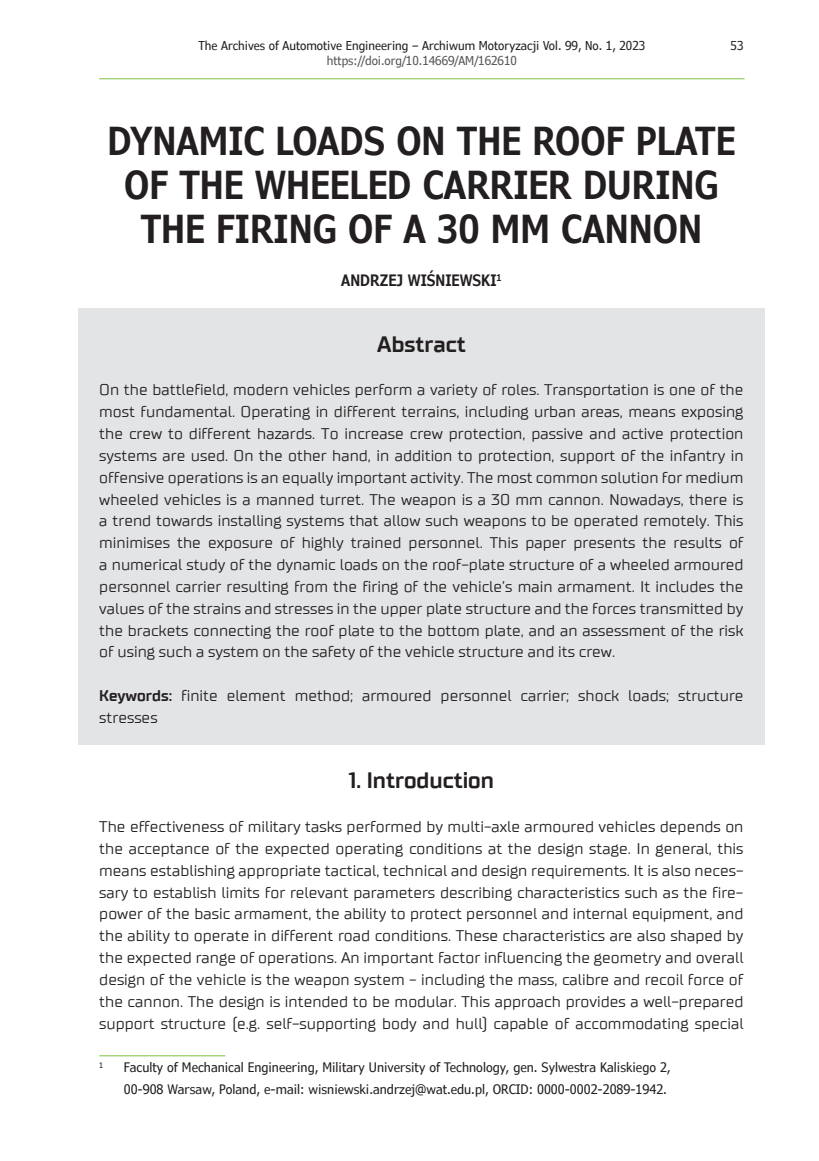
<style>
.page{position:relative;width:819px;height:1161px;background:#fff}
.page>*{position:absolute;margin:0;border:0;box-sizing:border-box;transform-origin:0 0}
.t1{font:600 condensed 38.5px/43.6px "Verdana Pro";color:#231f20;text-align:center}
.t2{font:700 22.75px "TT Supermolot";color:#231f20}
.t3{font:15.75px/21.9px "TT Supermolot";color:#231f20;text-align:justify}
.t4{font:600 condensed 15.75px "Verdana Pro";color:#231f20}
.t5{font:condensed 13.12px/21.9px "Verdana Pro";color:#231f20}
.t6{font:condensed 12.25px "Verdana Pro";color:#231f20}
.t7{font:condensed 12.25px "Verdana Pro";color:#57585a}
.t8{font:condensed 7.7px "Verdana Pro";color:#231f20}
.s1{font-weight:700}
</style>
<div class="page">
<hr style="left:99px;top:78px;width:645px;height:1px;background:#7fc241">
<div style="left:78px;top:308px;width:687px;height:437px;background:#e2e4e6"></div>
<hr style="left:99px;top:1055px;width:126px;height:1px;background:#7fc241">
<p class="t6" style="left:198px;top:37px;width:448px">The Archives of Automotive Engineering – Archiwum Motoryzacji Vol. 99, No. 1, 2023</p>
<p class="t6" style="left:730px;top:37px;width:14px">53</p>
<p class="t7" style="left:327px;top:53px;width:191px">https://doi.org/10.14669/AM/162610</p>
<h1 class="t1" style="left:107px;top:120px;width:629px">DYNAMIC LOADS ON THE ROOF PLATE<br>OF THE WHEELED CARRIER DURING<br>THE FIRING OF A 30 MM CANNON</h1>
<p class="t4" style="left:341px;top:270px;width:162px">ANDRZEJ WIŚNIEWSKI<sup>1</sup></p>
<h2 class="t2" style="left:377px;top:330px;width:90px">Abstract</h2>
<p class="t3" style="left:99px;top:379px;width:645px">On the battlefield, modern vehicles perform a variety of roles. Transportation is one of the most fundamental. Operating in different terrains, including urban areas, means exposing the crew to different hazards. To increase crew protection, passive and active protection systems are used. On the other hand, in addition to protection, support of the infantry in offensive operations is an equally important activity. The most common solution for medium wheeled vehicles is a manned turret. The weapon is a 30 mm cannon. Nowadays, there is a trend towards installing systems that allow such weapons to be operated remotely. This minimises the exposure of highly trained personnel. This paper presents the results of a numerical study of the dynamic loads on the roof-plate structure of a wheeled armoured personnel carrier resulting from the firing of the vehicle’s main armament. It includes the values of the strains and stresses in the upper plate structure and the forces transmitted by the brackets connecting the roof plate to the bottom plate, and an assessment of the risk of using such a system on the safety of the vehicle structure and its crew.</p>
<p class="t3" style="left:99px;top:684px;width:645px"><span class="s1">Keywords:</span> finite element method; armoured personnel carrier; shock loads; structure stresses</p>
<h2 class="t2" style="left:349px;top:766px;width:147px">1. Introduction</h2>
<p class="t3" style="left:99px;top:815px;width:645px">The effectiveness of military tasks performed by multi-axle armoured vehicles depends on the acceptance of the expected operating conditions at the design stage. In general, this means establishing appropriate tactical, technical and design requirements. It is also neces&shy;sary to establish limits for relevant parameters describing characteristics such as the fire&shy;power of the basic armament, the ability to protect personnel and internal equipment, and the ability to operate in different road conditions. These characteristics are also shaped by the expected range of operations. An important factor influencing the geometry and overall design of the vehicle is the weapon system - including the mass, calibre and recoil force of the cannon. The design is intended to be modular. This approach provides a well-prepared support structure (e.g. self-supporting body and hull) capable of accommodating special</p>
<p class="t8" style="left:99px;top:1060px;width:6px">1</p>
<p class="t5" style="left:124px;top:1056px;width:548px">Faculty of Mechanical Engineering, Military University of Technology, gen. Sylwestra Kaliskiego 2,<br>00-908 Warsaw, Poland, e-mail: wisniewski.andrzej@wat.edu.pl, ORCID: 0000-0002-2089-1942.</p>
</div>
